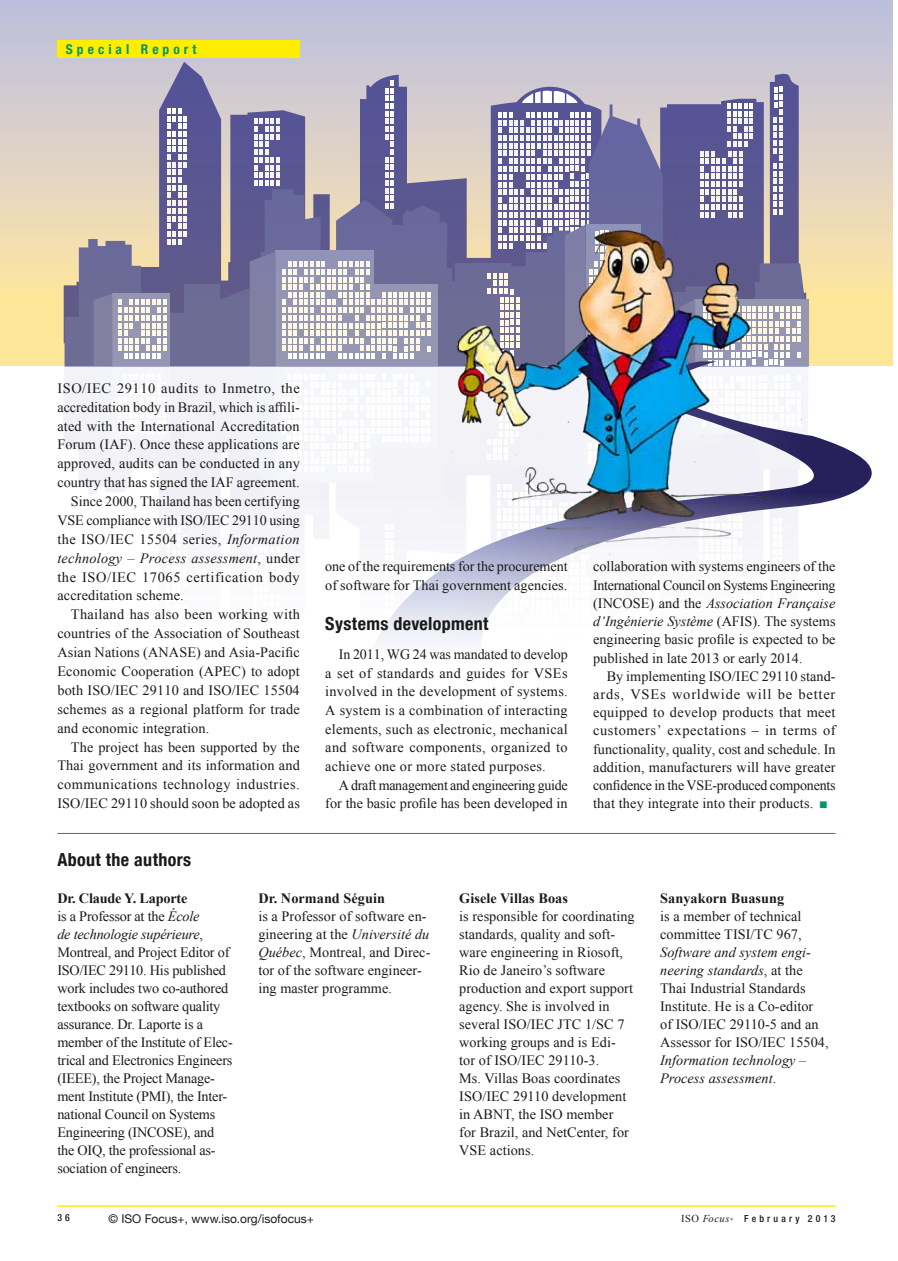
<style>
.page{position:relative;width:898px;height:1261px;background:#fff}
.page>*{position:absolute;margin:0;border:0;box-sizing:border-box;transform-origin:0 0}
.t1{font:700 condensed 18px "Helvetica Neue LT Com";letter-spacing:.02em;color:#1a1a18}
.t2{font:14.25px/18px "Times New Roman";letter-spacing:.005em;color:#1a1a18}
.t3{font:14.25px/18px "Times New Roman";letter-spacing:-.015em;color:#1a1a18}
.t4{font:italic 14.25px/18px "Times New Roman";letter-spacing:.005em;color:#1a1a18}
.t5{font:14.25px/18.6px "Times New Roman";letter-spacing:-.02em;color:#1a1a18;text-align:right}
.t6{font:14.25px "Times New Roman";letter-spacing:.03em;color:#1a1a18}
.t7{font:14.25px "Times New Roman";letter-spacing:.04em;color:#1a1a18}
.t8{font:700 14.25px "Times New Roman";letter-spacing:.005em;color:#1a1a18}
.t9{font:14.25px "Times New Roman";letter-spacing:.025em;color:#1a1a18}
.t10{font:700 condensed 13.5px "Helvetica Neue LT Com";letter-spacing:.3em;color:#009770}
.t11{font:12px "Helvetica Neue LT Com";color:#1a1a18}
.t12{font:500 condensed 9.75px "Helvetica Neue LT Com";letter-spacing:.32em;color:#1a1a18}
.s1{font-style:italic}
.s2{font-style:normal}
.s3{color:#009770}
.s4{font-weight:700}
.s5{font-family:"Times New Roman";font-weight:400;font-stretch:normal;font-size:10.5px}
.s6{font-family:"Times New Roman";font-weight:400;font-style:italic;font-stretch:normal;font-size:10.5px}
.s7{font-family:"Times New Roman";font-weight:700;font-style:italic;font-stretch:normal;font-size:6px}
</style>
<div class="page">
<hr style="left:57px;top:1205px;width:779px;height:1px;background:#ffed00">
<div style="left:0;top:0;width:893px;height:366px;background:linear-gradient(to bottom,#bfc0e3,#ffeb94)"></div>
<svg style="left:64px;top:62px;width:742px;height:281px;background:#c3bdcc"></svg>
<svg style="left:65px;top:104px;width:744px;height:262px;background:#938ca6"></svg>
<div style="left:276px;top:250px;width:98px;height:116px;background:#9294b5"></div>
<div style="left:112px;top:294px;width:58px;height:72px;background:#9496b2"></div>
<svg style="left:385px;top:80px;width:9px;height:128px"></svg>
<svg style="left:167px;top:108px;width:20px;height:136px"></svg>
<svg style="left:118px;top:300px;width:49px;height:59px"></svg>
<svg style="left:700px;top:103px;width:53px;height:22px"></svg>
<svg style="left:773px;top:86px;width:10px;height:39px"></svg>
<svg style="left:282px;top:261px;width:137px;height:98px"></svg>
<svg style="left:522px;top:90px;width:55px;height:13px"></svg>
<svg style="left:64px;top:366px;width:307px;height:159px;fill:#f2f2f7"></svg>
<div style="left:275px;top:367px;width:99px;height:115px;background:#f5f6fa"></div>
<div style="left:112px;top:367px;width:58px;height:72px;background:#f5f6fa"></div>
<svg style="left:249px;top:252px;width:27px;height:229px"></svg>
<svg style="left:93px;top:294px;width:19px;height:145px"></svg>
<svg style="left:487px;top:112px;width:150px;height:13px"></svg>
<svg style="left:371px;top:361px;width:522px;height:282px"></svg>
<img style="left:419px;top:125px;width:391px;height:463px">
<div style="left:57px;top:41px;width:243px;height:17px;background:#ffed00"></div>
<hr style="left:57px;top:833px;width:779px;height:1px;background:#009770">
<svg style="left:872px;top:3px;width:21px;height:29px"></svg>
<p class="t10" style="left:66px;top:41px;width:132px">Special Report</p>
<p class="t7" style="left:57px;top:378px;width:244px">ISO/IEC 29110 audits to Inmetro, the</p>
<p class="t2" style="left:57px;top:397px;width:244px">accreditation body in Brazil, which is affili-</p>
<p class="t2" style="left:57px;top:416px;width:244px">ated with the International Accreditation</p>
<p class="t2" style="left:57px;top:435px;width:244px">Forum (IAF). Once these applications are</p>
<p class="t2" style="left:57px;top:454px;width:244px">approved, audits can be conducted in any</p>
<p class="t2" style="left:57px;top:473px;width:244px">country that has signed the IAF agreement.</p>
<p class="t2" style="left:71px;top:492px;width:230px">Since 2000, Thailand has been certifying</p>
<p class="t2" style="left:57px;top:511px;width:244px">VSE compliance with ISO/IEC 29110 using</p>
<p class="t6" style="left:57px;top:529px;width:244px">the ISO/IEC 15504 series, <span class="s1">Information</span></p>
<p class="t4" style="left:57px;top:548px;width:244px">technology – Process assessment<span class="s2">, under</span></p>
<p class="t7" style="left:57px;top:567px;width:244px">the ISO/IEC 17065 certification body</p>
<p class="t2" style="left:57px;top:586px;width:128px">accreditation scheme.</p>
<p class="t9" style="left:71px;top:605px;width:230px">Thailand has also been working with</p>
<p class="t2" style="left:57px;top:624px;width:244px">countries of the Association of Southeast</p>
<p class="t2" style="left:57px;top:643px;width:244px">Asian Nations (ANASE) and Asia-Pacific</p>
<p class="t2" style="left:57px;top:662px;width:244px">Economic Cooperation (APEC) to adopt</p>
<p class="t2" style="left:57px;top:681px;width:244px">both ISO/IEC 29110 and ISO/IEC 15504</p>
<p class="t2" style="left:57px;top:699px;width:244px">schemes as a regional platform for trade</p>
<p class="t2" style="left:57px;top:718px;width:153px">and economic integration.</p>
<p class="t2" style="left:71px;top:737px;width:230px">The project has been supported by the</p>
<p class="t2" style="left:57px;top:756px;width:244px">Thai government and its information and</p>
<p class="t6" style="left:57px;top:775px;width:244px">communications technology industries.</p>
<p class="t2" style="left:57px;top:794px;width:244px">ISO/IEC 29110 should soon be adopted as</p>
<p class="t1" style="left:57px;top:848px;width:135px">About the authors</p>
<p class="t2" style="left:325px;top:557px;width:244px;line-height:18.6px">one of the requirements for the procurement of software for Thai government agencies.</p>
<p class="t1" style="left:325px;top:612px;width:165px">Systems development</p>
<p class="t2" style="left:325px;top:645px;width:244px;line-height:18.6px;text-align:justify;text-indent:14px">In 2011, WG 24 was mandated to develop a set of standards and guides for VSEs involved in the development of systems.<br>A system is a combination of interacting elements, such as electronic, mechanical and software components, organized to achieve one or more stated purposes.</p>
<p class="t5" style="left:325px;top:775px;width:244px">A draft management and engineering guide for the basic profile has been developed in</p>
<p class="t2" style="left:593px;top:557px;width:244px;text-align:justify">collaboration with systems engineers of the International Council on Systems Engineering (INCOSE) and the <span class="s1">Association Française d’Ingénierie Système</span> (AFIS). The systems engineering basic profile is expected to be published in late 2013 or early 2014.</p>
<p class="t2" style="left:593px;top:666px;width:244px;text-align:justify;text-indent:14px">By implementing ISO/IEC 29110 stand&shy;ards, VSEs worldwide will be better equipped to develop products that meet customers’ expectations – in terms of functionality, quality, cost and schedule. In addition, manufacturers will have greater confidence in the VSE-produced components that they integrate into their products. <span class="s3">■</span></p>
<p class="t3" style="left:57px;top:889px;width:177px"><span class="s4">Dr. Claude Y. Laporte<br></span>is a Professor at the <span class="s1">École<br>de technologie supérieure</span>,<br>Montreal, and Project Editor of<br>ISO/IEC 29110. His published work includes two co-authored textbooks on software quality assurance. Dr. Laporte is a member of the Institute of Elec&shy;trical and Electronics Engineers (IEEE), the Project Manage&shy;ment Institute (PMI), the Inter&shy;national Council on Systems<br>Engineering (INCOSE), and the OIQ, the professional as&shy;sociation of engineers.</p>
<p class="t8" style="left:258px;top:888px;width:128px">Dr. Normand Séguin</p>
<p class="t2" style="left:258px;top:907px;width:174px">is a Professor of software en&shy;gineering at the <span class="s1">Université du<br>Québec</span>, Montreal, and Direc&shy;tor of the software engineer&shy;ing master programme.</p>
<p class="t8" style="left:459px;top:888px;width:110px">Gisele Villas Boas</p>
<p class="t2" style="left:459px;top:907px;width:177px">is responsible for coordinating standards, quality and soft&shy;ware engineering in Riosoft,<br>Rio de Janeiro’s software production and export support agency. She is involved in several ISO/IEC JTC 1/SC 7 working groups and is Edi&shy;tor of ISO/IEC 29110-3.<br>Ms. Villas Boas coordinates<br>ISO/IEC 29110 development in ABNT, the ISO member<br>for Brazil, and NetCenter, for<br>VSE actions.</p>
<p class="t8" style="left:660px;top:888px;width:126px">Sanyakorn Buasung</p>
<p class="t2" style="left:660px;top:907px;width:143px">is a member of technical committee TISI/TC 967,</p>
<p class="t2" style="left:660px;top:942px;width:170px"><span class="s1">Software and system engi&shy;neering standards</span>, at the<br>Thai Industrial Standards<br>Institute. He is a Co-editor of ISO/IEC 29110-5 and an<br>Assessor for ISO/IEC 15504,</p>
<p class="t4" style="left:660px;top:1050px;width:148px">Information technology –<br>Process assessment<span class="s2">.</span></p>
<p class="t11" style="left:108px;top:1211px;width:207px">© ISO Focus+, www.iso.org/isofocus+</p>
<p class="t12" style="left:57px;top:1212px;width:14px">3 6</p>
<p class="t12" style="left:681px;top:1212px;width:156px"><span class="s5">ISO</span> <span class="s6">Focus</span><span class="s7">+</span> February 2013</p>
</div>
